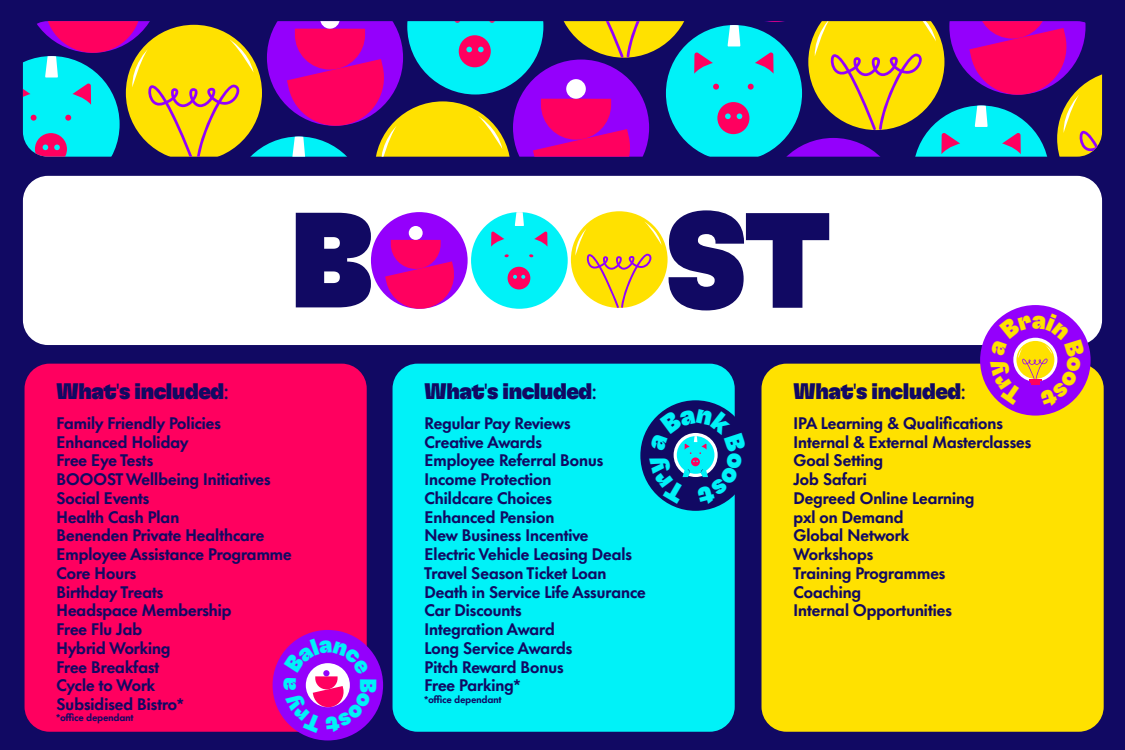
<style>
.page{position:relative;width:1125px;height:750px;background:#110963}
.page>*{position:absolute;margin:0;border:0;box-sizing:border-box;transform-origin:0 0}
.t1{font:23.31px "GT Flexa Trial Bl";color:#00f2f8}
.t2{font:22.5px "GT Flexa Trial Bl";letter-spacing:-.04em;color:#110963}
.t3{font:700 15.62px/18.8px "Futura Now Text";letter-spacing:-.04em;color:#110963}
.t4{font:700 9.38px "Futura Now Text";letter-spacing:-.04em;color:#110963}
.s1{font-family:"Myriad Pro"}
</style>
<div class="page">
<div style="left:23px;top:176px;width:1079px;height:169px;background:#fff;border-radius:25px"></div>
<svg style="left:23px;top:21px;width:1079px;height:136px"></svg>
<svg style="left:296px;top:213px;width:75px;height:94px;background:#2e2776"></svg>
<svg style="left:669px;top:210px;width:160px;height:100px"></svg>
<div style="left:371px;top:212px;width:97px;height:97px;background:#9400fc;border-radius:50%"></div>
<svg style="left:385px;top:240px;width:72px;height:69px"></svg>
<div style="left:409px;top:226px;width:14px;height:14px;background:#fff;border-radius:50%"></div>
<div style="left:471px;top:212px;width:97px;height:97px;background:#00f2f8;border-radius:50%"></div>
<svg style="left:515px;top:212px;width:9px;height:14px"></svg>
<svg style="left:504px;top:254px;width:5px;height:3px"></svg>
<svg style="left:529px;top:254px;width:4px;height:3px"></svg>
<svg style="left:491px;top:231px;width:13px;height:16px"></svg>
<svg style="left:534px;top:231px;width:13px;height:15px"></svg>
<div style="left:508px;top:267px;width:22px;height:22px;background:#ff005f;border-radius:50%"></div>
<svg style="left:513px;top:275px;width:12px;height:4px"></svg>
<div style="left:571px;top:211px;width:97px;height:97px;background:#ffe100;border-radius:50%"></div>
<svg style="left:575px;top:222px;width:87px;height:86px"></svg>
<div style="left:762px;top:364px;width:342px;height:368px;background:#ffe100;border-radius:25px"></div>
<div style="left:980px;top:305px;width:111px;height:111px;background:#9400fc;border-radius:50%"></div>
<div style="left:25px;top:364px;width:342px;height:368px;background:#ff005f;border-radius:25px"></div>
<div style="left:393px;top:364px;width:342px;height:368px;background:#00f2f8;border-radius:25px"></div>
<div style="left:640px;top:400px;width:111px;height:111px;background:#110963;border-radius:50%"></div>
<div style="left:273px;top:630px;width:110px;height:110px;background:#9400fc;border-radius:50%"></div>
<svg style="left:990px;top:314px;width:95px;height:94px"></svg>
<svg style="left:649px;top:409px;width:86px;height:96px"></svg>
<svg style="left:283px;top:639px;width:88px;height:94px"></svg>
<h2 class="t2" style="left:56px;top:383px;width:174px">What<span class="s1">'</span>s included<span class="s1">:</span></h2>
<p class="t3" style="left:56px;top:412px;width:237px">Family Friendly Policies<br>Enhanced Holiday<br>Free Eye Tests<br>BOOOST Wellbeing Initiatives<br>Social Events<br>Health Cash Plan<br>Benenden Private Healthcare<br>Employee Assistance Programme<br>Core Hours<br>Birthday Treats<br>Headspace Membership<br>Free Flu Jab<br>Hybrid Working<br>Free Breakfast<br>Cycle to Work<br>Subsidised Bistro*</p>
<p class="t4" style="left:56px;top:710px;width:79px">*office dependant</p>
<h1 class="t1" style="left:377px;top:678px;width:17px;rotate:90deg">B</h1>
<h2 class="t2" style="left:424px;top:383px;width:174px">What<span class="s1">'</span>s included<span class="s1">:</span></h2>
<p class="t3" style="left:424px;top:412px;width:223px">Regular Pay Reviews<br>Creative Awards<br>Employee Referral Bonus<br>Income Protection<br>Childcare Choices<br>Enhanced Pension<br>New Business Incentive<br>Electric Vehicle Leasing Deals<br>Travel Season Ticket Loan<br>Death in Service Life Assurance<br>Car Discounts<br>Integration Award<br>Long Service Awards<br>Pitch Reward Bonus<br>Free Parking*</p>
<p class="t4" style="left:424px;top:691px;width:79px">*office dependant</p>
<h2 class="t2" style="left:793px;top:383px;width:174px">What<span class="s1">'</span>s included<span class="s1">:</span></h2>
<p class="t3" style="left:793px;top:412px;width:240px">IPA Learning &amp; Qualifications<br>Internal &amp; External Masterclasses<br>Goal Setting<br>Job Safari<br>Degreed Online Learning<br>pxl on Demand<br>Global Network<br>Workshops<br>Training Programmes<br>Coaching<br>Internal Opportunities</p>
</div>
